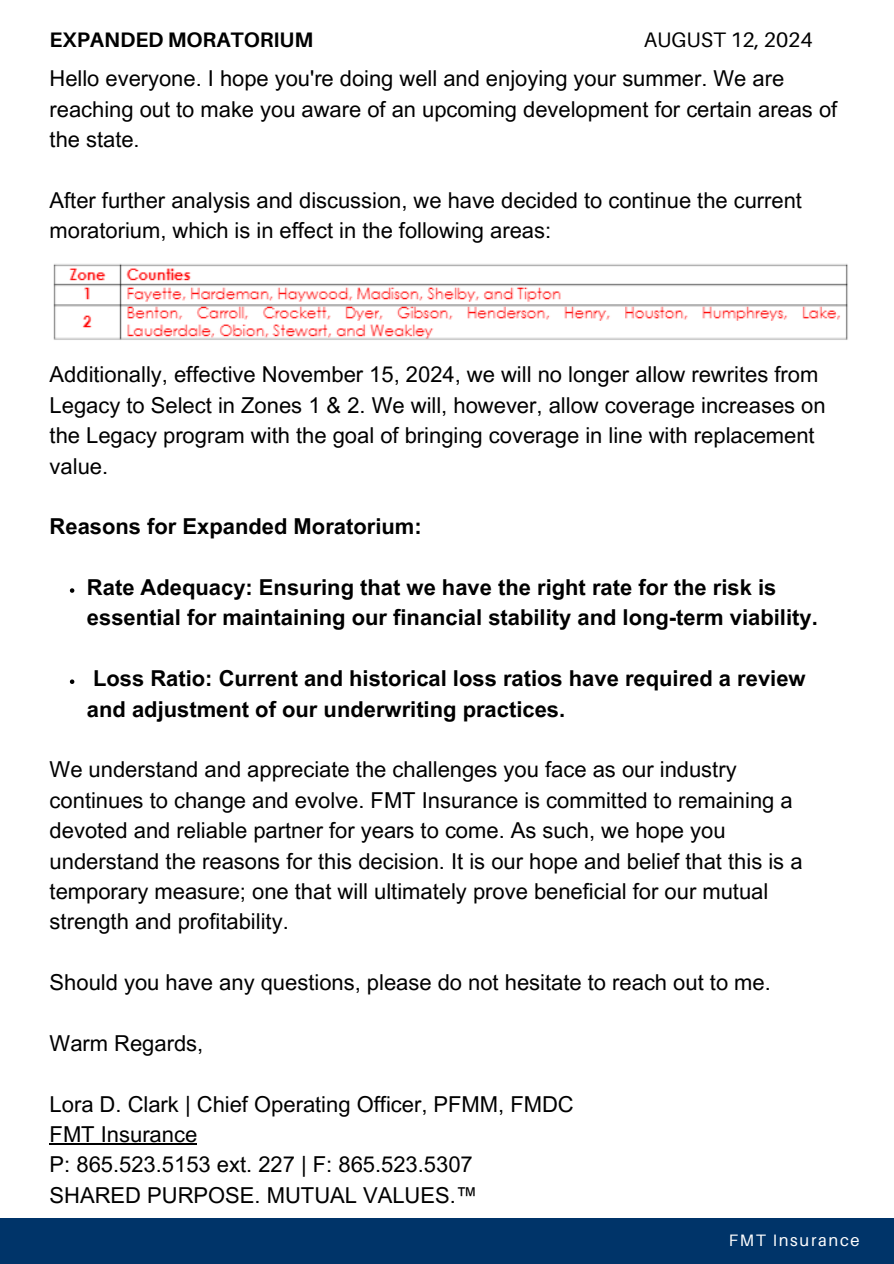
<style>
.page{position:relative;width:894px;height:1264px;background:#fff}
.page>*{position:absolute;margin:0;border:0;box-sizing:border-box;transform-origin:0 0}
.t1{font:21.9px/30.3px "Arial MT Pro";color:#000}
.t2{font:700 21.9px/30.3px "Arial MT Pro";color:#000}
.t3{font:700 21px "Aileron";color:#000}
.t4{font:21px "Aileron";color:#000}
.t5{font:16.5px "Aileron";letter-spacing:.1em;color:#fff}
</style>
<div class="page">
<div style="left:0;top:1218px;width:893px;height:45px;background:#003469"></div>
<svg style="left:70px;top:588px;width:4px;height:5px"></svg>
<svg style="left:70px;top:679px;width:4px;height:5px"></svg>
<hr style="left:50px;top:1143px;width:147px;height:1px;background:#000">
<img style="left:53px;top:264px;width:795px;height:76px">
<h3 class="t3" style="left:50px;top:26px;width:265px">EXPANDED MORATORIUM</h3>
<h3 class="t4" style="left:643px;top:26px;width:170px">AUGUST 12, 2024</h3>
<h3 class="t1" style="left:50px;top:66px;width:789px">Hello everyone. I hope you're doing well and enjoying your summer. We are reaching out to make you aware of an upcoming development for certain areas of the state.</h3>
<p class="t1" style="left:50px;top:188px;width:753px">After further analysis and discussion, we have decided to continue the current moratorium, which is in effect in the following areas:</p>
<h3 class="t1" style="left:50px;top:362px;width:777px">Additionally, effective November 15, 2024, we will no longer allow rewrites from Legacy to Select in Zones 1 &amp; 2. We will, however, allow coverage increases on the Legacy program with the goal of bringing coverage in line with replacement value.</h3>
<p class="t2" style="left:50px;top:514px;width:373px">Reasons for Expanded Moratorium:</p>
<h3 class="t2" style="left:87px;top:575px;width:732px">Rate Adequacy: Ensuring that we have the right rate for the risk is essential for maintaining our financial stability and long-term viability.</h3>
<h2 class="t2" style="left:87px;top:666px;width:720px">Loss Ratio: Current and historical loss ratios have required a review and adjustment of our underwriting practices.</h2>
<p class="t1" style="left:50px;top:757px;width:754px">We understand and appreciate the challenges you face as our industry continues to change and evolve. FMT Insurance is committed to remaining a devoted and reliable partner for years to come. As such, we hope you understand the reasons for this decision. It is our hope and belief that this is a temporary measure; one that will ultimately prove beneficial for our mutual strength and profitability.</p>
<p class="t1" style="left:50px;top:970px;width:722px">Should you have any questions, please do not hesitate to reach out to me.</p>
<h3 class="t1" style="left:50px;top:1030px;width:155px">Warm Regards,</h3>
<h3 class="t1" style="left:50px;top:1091px;width:525px">Lora D. Clark | Chief Operating Officer, PFMM, FMDC FMT Insurance<br>P: 865.523.5153 ext. 227 | F: 865.523.5307<br>SHARED PURPOSE. MUTUAL VALUES.™</h3>
<h1 class="t5" style="left:728px;top:1229px;width:132px">FMT Insurance</h1>
</div>
